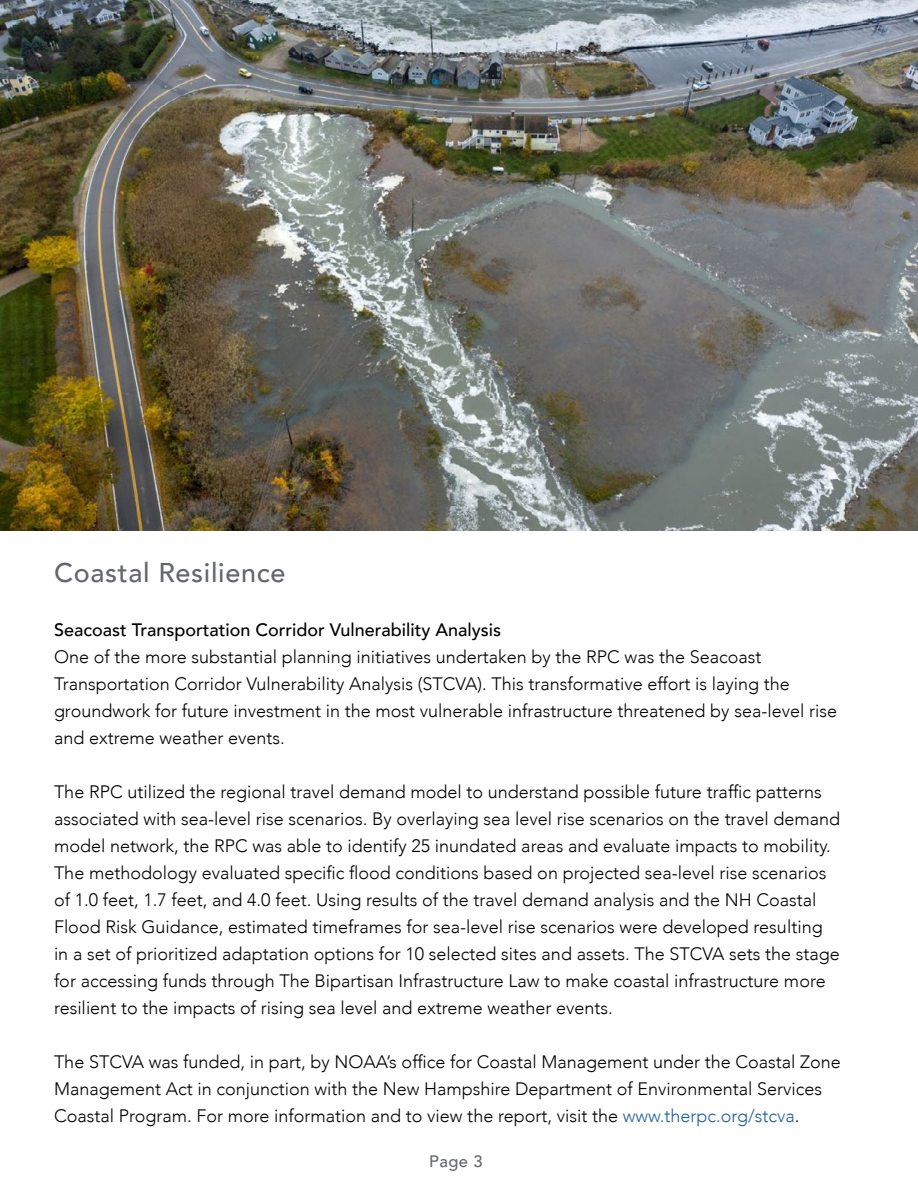
<style>
.page{position:relative;width:918px;height:1188px;background:#fff}
.page>*{position:absolute;margin:0;border:0;box-sizing:border-box;transform-origin:0 0}
.t1{font:500 27px "Avenir";letter-spacing:.025em;color:#63666b}
.t2{font:300 18px/27px "Avenir";color:#000}
.t3{font:500 18px "Avenir";color:#000}
.t4{font:500 16.5px "Avenir";color:#63666b}
.s1{color:#215e9e}
</style>
<div class="page">
<img style="left:0;top:0;width:918px;height:531px">
<h1 class="t1" style="left:54px;top:549px;width:233px">Coastal Resilience</h1>
<p class="t3" style="left:54px;top:614px;width:449px">Seacoast Transportation Corridor Vulnerability Analysis</p>
<p class="t2" style="left:54px;top:643px;width:785px">One of the more substantial planning initiatives undertaken by the RPC was the Seacoast Transportation Corridor Vulnerability Analysis (STCVA). This transformative effort is laying the groundwork for future investment in the most vulnerable infrastructure threatened by sea-level rise and extreme weather events.</p>
<p class="t2" style="left:54px;top:778px;width:788px">The RPC utilized the regional travel demand model to understand possible future traffic patterns associated with sea-level rise scenarios. By overlaying sea level rise scenarios on the travel demand model network, the RPC was able to identify 25 inundated areas and evaluate impacts to mobility.<br>The methodology evaluated specific flood conditions based on projected sea-level rise scenarios of 1.0 feet, 1.7 feet, and 4.0 feet. Using results of the travel demand analysis and the NH Coastal Flood Risk Guidance, estimated timeframes for sea-level rise scenarios were developed resulting in a set of prioritized adaptation options for 10 selected sites and assets. The STCVA sets the stage for accessing funds through The Bipartisan Infrastructure Law to make coastal infrastructure more resilient to the impacts of rising sea level and extreme weather events.</p>
<p class="t2" style="left:54px;top:1048px;width:789px">The STCVA was funded, in part, by NOAA’s office for Coastal Management under the Coastal Zone<br>Management Act in conjunction with the New Hampshire Department of Environmental Services<br>Coastal Program. For more information and to view the report, visit the <span class="s1">www.therpc.org/stcva</span>.</p>
<p class="t4" style="left:429px;top:1147px;width:55px">Page 3</p>
</div>
